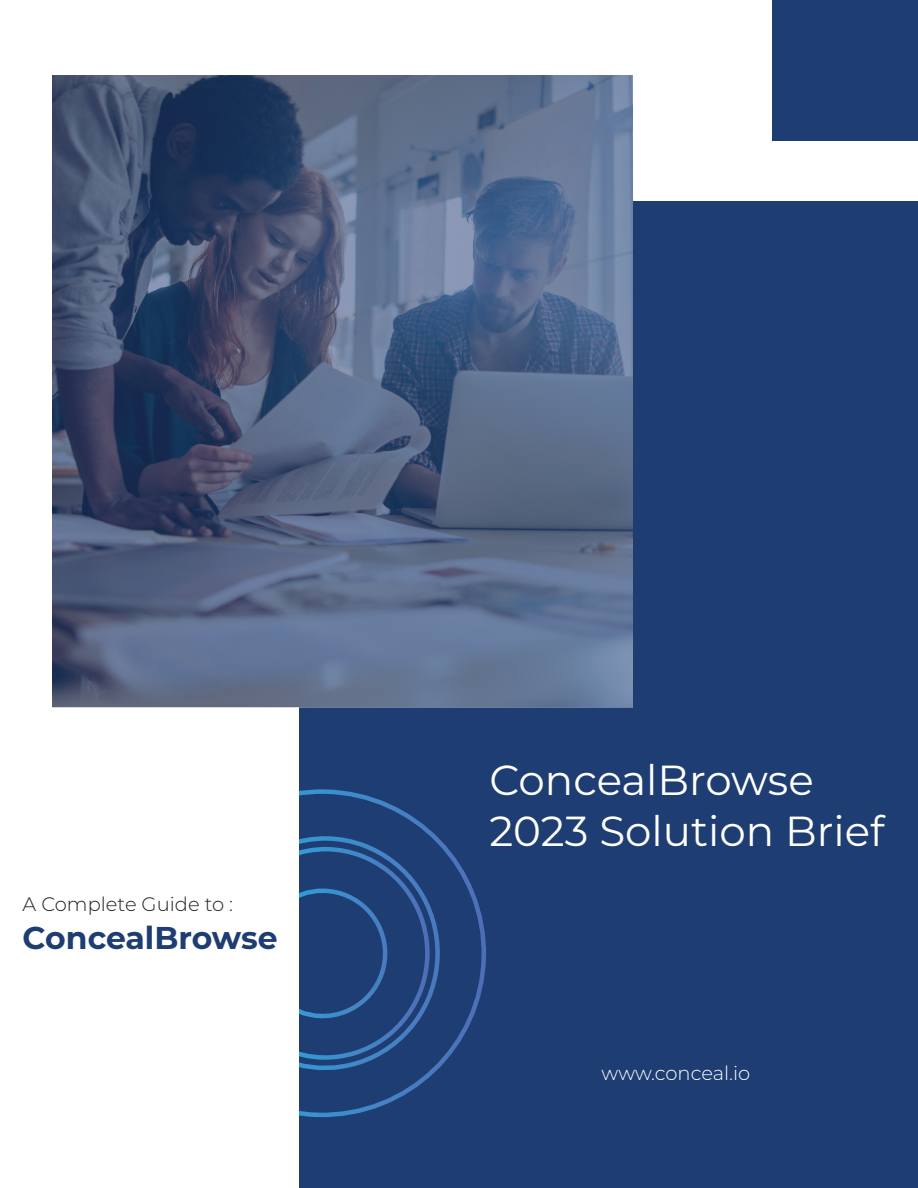
<style>
.page{position:relative;width:918px;height:1188px;background:#fff}
.page>*{position:absolute;margin:0;border:0;box-sizing:border-box;transform-origin:0 0}
.t1{font:42px/50.4px "Montserrat";color:#fff}
.t2{font:700 31.5px "Montserrat";letter-spacing:-.005em;color:#1e3d72}
.t3{font:300 19.5px "Montserrat";color:#231f20}
.t4{font:300 19.5px "Montserrat";letter-spacing:-.005em;color:#fff}
</style>
<div class="page">
<div style="left:300px;top:201px;width:618px;height:987px;background:#1e3d72"></div>
<div style="left:772px;top:0;width:146px;height:141px;background:#1e3d72"></div>
<img style="left:53px;top:75px;width:580px;height:632px">
<svg style="left:299px;top:786px;width:187px;height:335px"></svg>
<svg style="left:299px;top:844px;width:134px;height:218px"></svg>
<p class="t3" style="left:23px;top:891px;width:212px">A Complete Guide to :</p>
<p class="t2" style="left:23px;top:915px;width:257px">ConcealBrowse</p>
<p class="t1" style="left:489px;top:754px;width:396px">ConcealBrowse<br>2023 Solution Brief</p>
<p class="t4" style="left:602px;top:1060px;width:150px">www.conceal.io</p>
</div>
